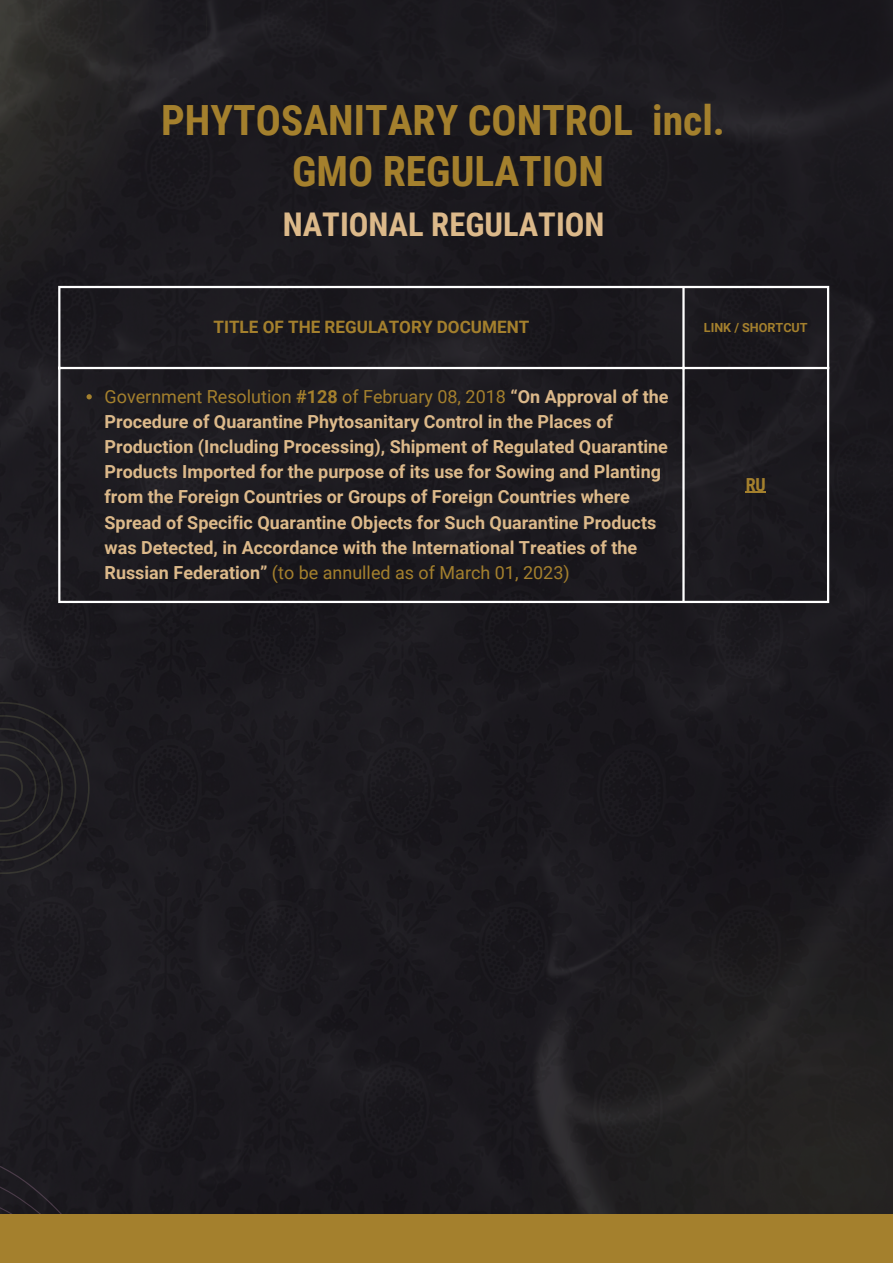
<style>
.page{position:relative;width:893px;height:1264px;background:#fff}
.page>*{position:absolute;margin:0;border:0;box-sizing:border-box;transform-origin:0 0}
.t1{font:700 41.7px/50.6px "Roboto Condensed";color:#a4802d;text-align:center}
.t2{font:700 32.7px "Roboto Condensed";color:#dcb98a}
.t3{font:700 18px/25.2px "Roboto";color:#dcb98a}
.t4{font:700 18px "Roboto Condensed";color:#a4802d}
.t5{font:700 17.1px "Roboto";color:#a4802d}
.t6{font:700 12.6px "Roboto";color:#a4802d}
.s1{font-weight:400;color:#a4802d}
.s2{color:#a4802d}
</style>
<div class="page">
<div style="left:0;top:0;width:892px;height:1214px;background:#1b1a1f"></div>
<svg style="left:446px;top:786px;width:446px;height:428px;background:#1d1c1f"></svg>
<svg style="left:0;top:0;width:206px;height:412px;background:#201f22"></svg>
<svg style="left:0;top:702px;width:90px;height:172px;background:#1f1d21"></svg>
<div style="left:0;top:1154px;width:258px;height:60px;background:#1b191e"></div>
<div style="left:0;top:1214px;width:892px;height:48px;background:#a4802d"></div>
<svg style="left:86px;top:394px;width:6px;height:5px"></svg>
<svg style="left:745px;top:492px;width:20px;height:1px"></svg>
<hr style="left:58px;top:288px;width:2px;height:313px;background:#fff">
<hr style="left:682px;top:288px;width:2px;height:313px;background:#fff">
<hr style="left:826px;top:288px;width:3px;height:313px;background:#fff">
<hr style="left:58px;top:286px;width:771px;height:2px;background:#fff">
<hr style="left:58px;top:367px;width:771px;height:2px;background:#fff">
<hr style="left:58px;top:601px;width:771px;height:2px;background:#fff">
<h1 class="t1" style="left:161px;top:96px;width:565px">PHYTOSANITARY CONTROL incl.<br>GMO REGULATION</h1>
<h2 class="t2" style="left:283px;top:205px;width:323px">NATIONAL REGULATION</h2>
<p class="t5" style="left:213px;top:317px;width:317px">TITLE OF THE REGULATORY DOCUMENT</p>
<p class="t6" style="left:703px;top:320px;width:105px">LINK / SHORTCUT</p>
<p class="t3" style="left:104px;top:384px;width:565px"><span class="s1">Government Resolution</span> <span class="s2">#128</span> <span class="s1">of February 08, 2018</span> “On Approval of the Procedure of Quarantine Phytosanitary Control in the Places of Production (Including Processing), Shipment of Regulated Quarantine Products Imported for the purpose of its use for Sowing and Planting from the Foreign Countries or Groups of Foreign Countries where Spread of Specific Quarantine Objects for Such Quarantine Products was Detected, in Accordance with the International Treaties of the Russian Federation” <span class="s1">(to be annulled as of March 01, 2023)</span></p>
<p class="t4" style="left:745px;top:474px;width:22px">RU</p>
</div>
